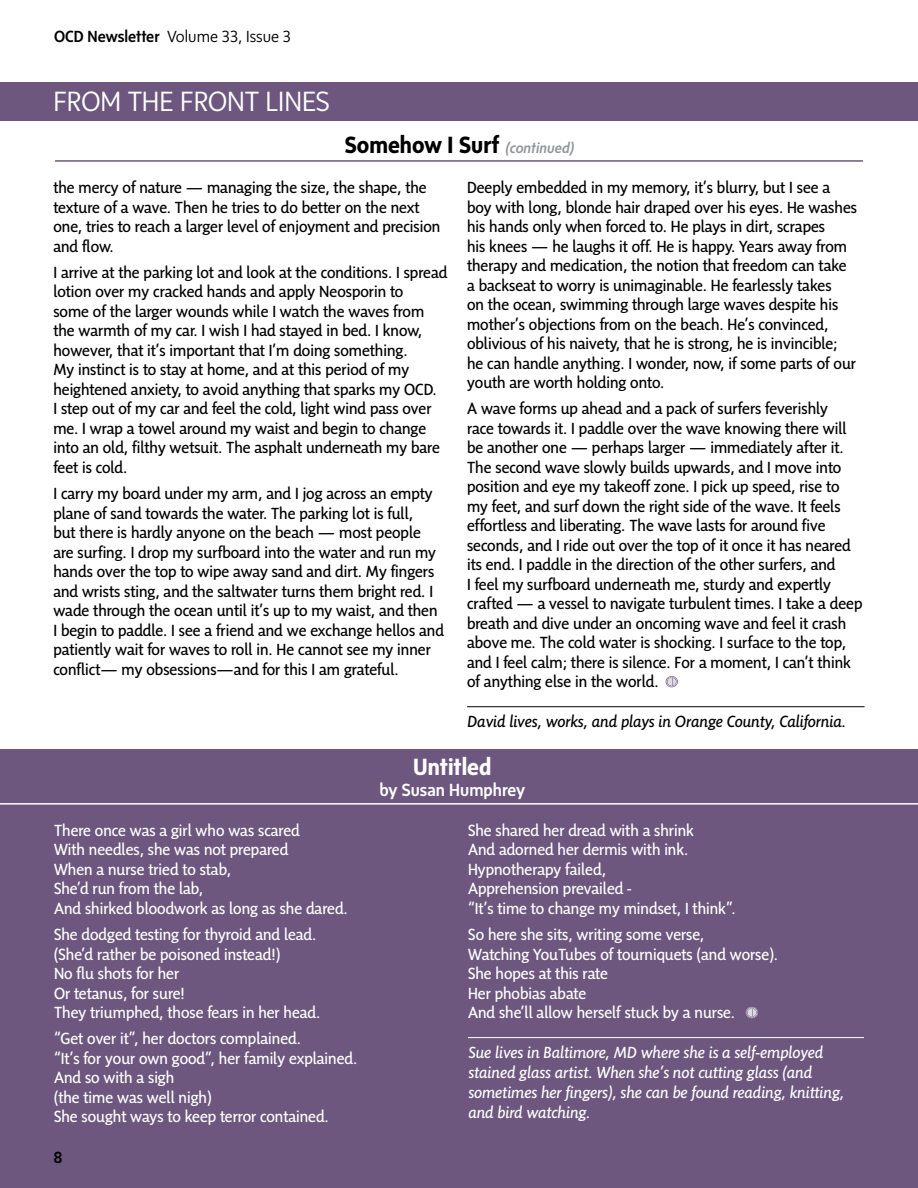
<style>
.page{position:relative;width:918px;height:1188px;background:#fff}
.page>*{position:absolute;margin:0;border:0;box-sizing:border-box;transform-origin:0 0}
.t1{font:300 28.5px "Sense";color:#fff}
.t2{font:700 24px "Sense";color:#000}
.t3{font:700 24px "Sense";color:#fff}
.t4{font:500 18px "Sense";color:#fff}
.t5{font:16.5px/19.5px "Sensibility";color:#000}
.t6{font:16.5px/19.5px "Sensibility";color:#fff}
.t7{font:italic 16.5px/19.8px "Sensibility";color:#fff}
.t8{font:italic 16.5px "Sensibility";color:#000}
.t9{font:300 16.5px "Sense";color:#000}
.t10{font:500 16.5px "Sense";color:#000}
.s1{font-weight:500}
.s2{font-weight:500;font-style:italic;font-size:15px;color:#939598}
</style>
<div class="page">
<div style="left:0;top:816px;width:918px;height:372px;background:#6d577e"></div>
<hr style="left:468px;top:1037px;width:396px;height:1px;background:#fff">
<svg style="left:746px;top:1007px;width:12px;height:11px"></svg>
<div style="left:0;top:82px;width:918px;height:39px;background:#6d577e"></div>
<hr style="left:467px;top:706px;width:398px;height:1px;background:#000">
<svg style="left:666px;top:676px;width:12px;height:11px"></svg>
<hr style="left:55px;top:160px;width:808px;height:2px;background:#6d577e">
<div style="left:0;top:750px;width:918px;height:66px;background:#6d577e"></div>
<hr style="left:0;top:803px;width:918px;height:2px;background:#fff">
<p class="t9" style="left:54px;top:27px;width:239px"><span class="s1">OCD Newsletter</span> Volume 33, Issue 3</p>
<h1 class="t1" style="left:53px;top:85px;width:278px">FROM THE FRONT LINES</h1>
<h2 class="t2" style="left:345px;top:132px;width:230px">Somehow I Surf <span class="s2">(continued)</span></h2>
<p class="t5" style="left:53px;top:177px;width:389px">the mercy of nature — managing the size, the shape, the texture of a wave. Then he tries to do better on the next one, tries to reach a larger level of enjoyment and precision and flow.</p>
<p class="t5" style="left:53px;top:262px;width:395px">I arrive at the parking lot and look at the conditions. I spread lotion over my cracked hands and apply Neosporin to<br>some of the larger wounds while I watch the waves from the warmth of my car. I wish I had stayed in bed. I know, however, that it’s important that I’m doing something.<br>My instinct is to stay at home, and at this period of my heightened anxiety, to avoid anything that sparks my OCD.<br>I step out of my car and feel the cold, light wind pass over me. I wrap a towel around my waist and begin to change into an old, filthy wetsuit. The asphalt underneath my bare feet is cold.</p>
<p class="t5" style="left:53px;top:483px;width:392px">I carry my board under my arm, and I jog across an empty plane of sand towards the water. The parking lot is full,<br>but there is hardly anyone on the beach — most people are surfing. I drop my surfboard into the water and run my hands over the top to wipe away sand and dirt. My fingers and wrists sting, and the saltwater turns them bright red. I wade through the ocean until it’s up to my waist, and then I begin to paddle. I see a friend and we exchange hellos and patiently wait for waves to roll in. He cannot see my inner conflict— my obsessions—and for this I am grateful.</p>
<p class="t5" style="left:467px;top:177px;width:391px">Deeply embedded in my memory, it’s blurry, but I see a boy with long, blonde hair draped over his eyes. He washes his hands only when forced to. He plays in dirt, scrapes<br>his knees — he laughs it off. He is happy. Years away from therapy and medication, the notion that freedom can take a backseat to worry is unimaginable. He fearlessly takes<br>on the ocean, swimming through large waves despite his mother’s objections from on the beach. He’s convinced, oblivious of his naivety, that he is strong, he is invincible; he can handle anything. I wonder, now, if some parts of our youth are worth holding onto.</p>
<p class="t5" style="left:467px;top:399px;width:397px">A wave forms up ahead and a pack of surfers feverishly<br>race towards it. I paddle over the wave knowing there will be another one — perhaps larger — immediately after it.<br>The second wave slowly builds upwards, and I move into position and eye my takeoff zone. I pick up speed, rise to my feet, and surf down the right side of the wave. It feels effortless and liberating. The wave lasts for around five seconds, and I ride out over the top of it once it has neared its end. I paddle in the direction of the other surfers, and<br>I feel my surfboard underneath me, sturdy and expertly crafted — a vessel to navigate turbulent times. I take a deep breath and dive under an oncoming wave and feel it crash above me. The cold water is shocking. I surface to the top, and I feel calm; there is silence. For a moment, I can’t think of anything else in the world.</p>
<p class="t8" style="left:467px;top:712px;width:380px">David lives, works, and plays in Orange County, California.</p>
<p class="t6" style="left:54px;top:820px;width:295px">There once was a girl who was scared<br>With needles, she was not prepared<br>When a nurse tried to stab,<br>She’d run from the lab,<br>And shirked bloodwork as long as she dared.</p>
<p class="t6" style="left:54px;top:924px;width:268px">She dodged testing for thyroid and lead. (She’d rather be poisoned instead!)<br>No flu shots for her<br>Or tetanus, for sure!<br>They triumphed, those fears in her head.</p>
<p class="t6" style="left:54px;top:1029px;width:305px">“Get over it”, her doctors complained.<br>“It’s for your own good”, her family explained.<br>And so with a sigh<br>(the time was well nigh)<br>She sought ways to keep terror contained.</p>
<p class="t10" style="left:54px;top:1148px;width:10px">8</p>
<h2 class="t3" style="left:413px;top:753px;width:80px">Untitled</h2>
<p class="t4" style="left:379px;top:780px;width:147px">by Susan Humphrey</p>
<p class="t6" style="left:468px;top:820px;width:269px">She shared her dread with a shrink<br>And adorned her dermis with ink.<br>Hypnotherapy failed,<br>Apprehension prevailed -<br>“It’s time to change my mindset, I think”.</p>
<p class="t6" style="left:468px;top:924px;width:311px">So here she sits, writing some verse,<br>Watching YouTubes of tourniquets (and worse).<br>She hopes at this rate<br>Her phobias abate<br>And she’ll allow herself stuck by a nurse.</p>
<p class="t7" style="left:468px;top:1042px;width:377px">Sue lives in Baltimore, MD where she is a self-employed stained glass artist. When she’s not cutting glass (and sometimes her fingers), she can be found reading, knitting, and bird watching.</p>
</div>
